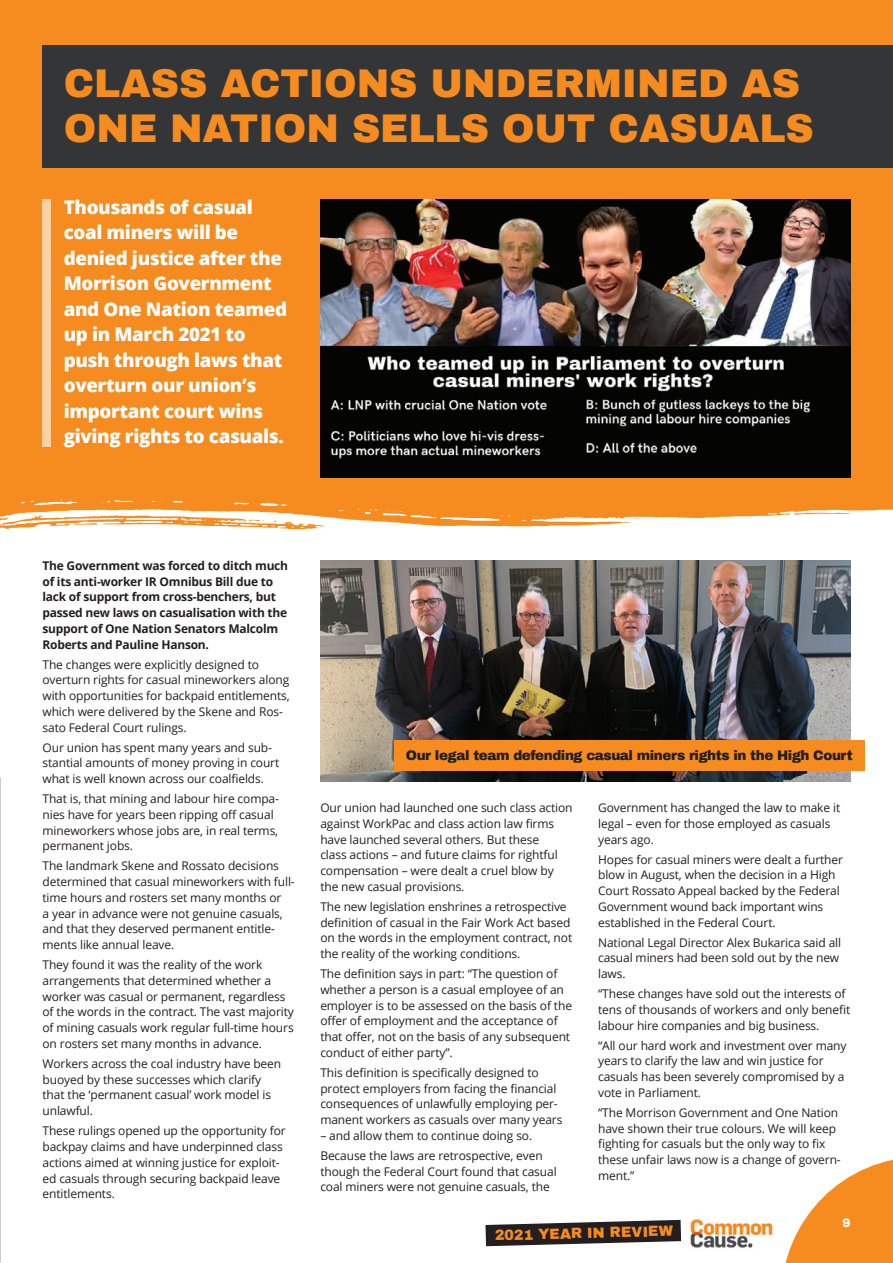
<style>
.page{position:relative;width:893px;height:1263px;background:#fff}
.page>*{position:absolute;margin:0;border:0;box-sizing:border-box;transform-origin:0 0}
.t1{font:900 39.15px/45.2px "Archivo";color:#f68b1f}
.t2{font:800 18.75px/25.5px "Open Sans";letter-spacing:-.02em;color:#fff}
.t3{font:900 14.4px "Archivo";color:#f68b1f}
.t4{font:900 13.5px "Archivo";letter-spacing:-.03em;color:#231f20}
.normal_small{font:12px/15.8px "Open Sans";letter-spacing:-.01em;color:#231f20}
.normal_first_small{font:700 12px/15.8px "Open Sans";letter-spacing:-.02em;color:#231f20}
.t5{font:900 12px "Archivo";color:#fff}
</style>
<div class="page">
<img style="left:320px;top:560px;width:530px;height:222px">
<div style="left:0;top:0;width:893px;height:538px;background:#f68b1f"></div>
<div style="left:43px;top:46px;width:850px;height:122px;background:#333537"></div>
<svg style="left:0;top:499px;width:893px;height:39px"></svg>
<div style="left:43px;top:199px;width:8px;height:248px;background:#fbd0a5"></div>
<img style="left:320px;top:199px;width:530px;height:279px">
<div style="left:394px;top:740px;width:471px;height:30px;background:#f68b1f"></div>
<svg style="left:785px;top:1160px;width:108px;height:103px"></svg>
<img style="left:688px;top:1219px;width:85px;height:30px">
<svg style="left:485px;top:1220px;width:196px;height:26px"></svg>
<p class="t1" style="left:64px;top:61px;width:751px">CLASS ACTIONS UNDERMINED AS<br>ONE NATION SELLS OUT CASUALS</p>
<p class="t2" style="left:64px;top:193px;width:225px">Thousands of casual coal miners will be denied justice after the<br>Morrison Government and One Nation teamed up in March 2021 to push through laws that overturn our union’s important court wins giving rights to casuals.</p>
<p class="normal_first_small" style="left:43px;top:557px;width:247px">The Government was forced to ditch much of its anti-worker IR Omnibus Bill due to lack of support from cross-benchers, but passed new laws on casualisation with the support of One Nation Senators Malcolm Roberts and Pauline Hanson.</p>
<p class="normal_small" style="left:43px;top:656px;width:249px">The changes were explicitly designed to overturn rights for casual mineworkers along with opportunities for backpaid entitlements, which were delivered by the Skene and Ros&shy;sato Federal Court rulings.</p>
<p class="normal_small" style="left:43px;top:739px;width:238px">Our union has spent many years and sub&shy;stantial amounts of money proving in court what is well known across our coalfields.</p>
<p class="normal_small" style="left:43px;top:791px;width:238px">That is, that mining and labour hire compa&shy;nies have for years been ripping off casual mineworkers whose jobs are, in real terms, permanent jobs.</p>
<p class="normal_small" style="left:43px;top:858px;width:254px">The landmark Skene and Rossato decisions determined that casual mineworkers with full&shy;time hours and rosters set many months or<br>a year in advance were not genuine casuals, and that they deserved permanent entitle&shy;ments like annual leave.</p>
<p class="normal_small" style="left:43px;top:957px;width:253px">They found it was the reality of the work arrangements that determined whether a worker was casual or permanent, regardless of the words in the contract. The vast majority of mining casuals work regular full-time hours on rosters set many months in advance.</p>
<p class="normal_small" style="left:43px;top:1055px;width:240px">Workers across the coal industry have been buoyed by these successes which clarify that the ‘permanent casual’ work model is unlawful.</p>
<p class="normal_small" style="left:43px;top:1123px;width:245px">These rulings opened up the opportunity for backpay claims and have underpinned class actions aimed at winning justice for exploit&shy;ed casuals through securing backpaid leave entitlements.</p>
<p class="t4" style="left:406px;top:747px;width:448px">Our legal team defending casual miners rights in the High Court</p>
<p class="normal_small" style="left:320px;top:799px;width:254px">Our union had launched one such class action against WorkPac and class action law firms have launched several others. But these<br>class actions – and future claims for rightful compensation – were dealt a cruel blow by the new casual provisions.</p>
<p class="normal_small" style="left:320px;top:898px;width:253px">The new legislation enshrines a retrospective definition of casual in the Fair Work Act based on the words in the employment contract, not the reality of the working conditions.</p>
<p class="normal_small" style="left:320px;top:965px;width:253px">The definition says in part: “The question of whether a person is a casual employee of an employer is to be assessed on the basis of the offer of employment and the acceptance of that offer, not on the basis of any subsequent conduct of either party”.</p>
<p class="normal_small" style="left:320px;top:1064px;width:244px">This definition is specifically designed to protect employers from facing the financial consequences of unlawfully employing per&shy;manent workers as casuals over many years</p>
<p class="normal_small" style="left:320px;top:1127px;width:213px">– and allow them to continue doing so.</p>
<p class="normal_small" style="left:320px;top:1147px;width:238px">Because the laws are retrospective, even though the Federal Court found that casual coal miners were not genuine casuals, the</p>
<p class="normal_small" style="left:598px;top:799px;width:244px">Government has changed the law to make it legal – even for those employed as casuals years ago.</p>
<p class="normal_small" style="left:598px;top:851px;width:246px">Hopes for casual miners were dealt a further blow in August, when the decision in a High Court Rossato Appeal backed by the Federal Government wound back important wins established in the Federal Court.</p>
<p class="normal_small" style="left:598px;top:934px;width:244px">National Legal Director Alex Bukarica said all casual miners had been sold out by the new laws.</p>
<p class="normal_small" style="left:598px;top:985px;width:254px">“These changes have sold out the interests of tens of thousands of workers and only benefit labour hire companies and big business.</p>
<p class="normal_small" style="left:598px;top:1037px;width:250px">“All our hard work and investment over many years to clarify the law and win justice for casuals has been severely compromised by a vote in Parliament.</p>
<p class="normal_small" style="left:598px;top:1104px;width:244px">“The Morrison Government and One Nation have shown their true colours. We will keep fighting for casuals but the only way to fix these unfair laws now is a change of govern&shy;ment.”</p>
<p class="t3" style="left:495px;top:1227px;width:180px;rotate:-2deg">2021 YEAR IN REVIEW</p>
<p class="t5" style="left:842px;top:1216px;width:10px">9</p>
</div>
